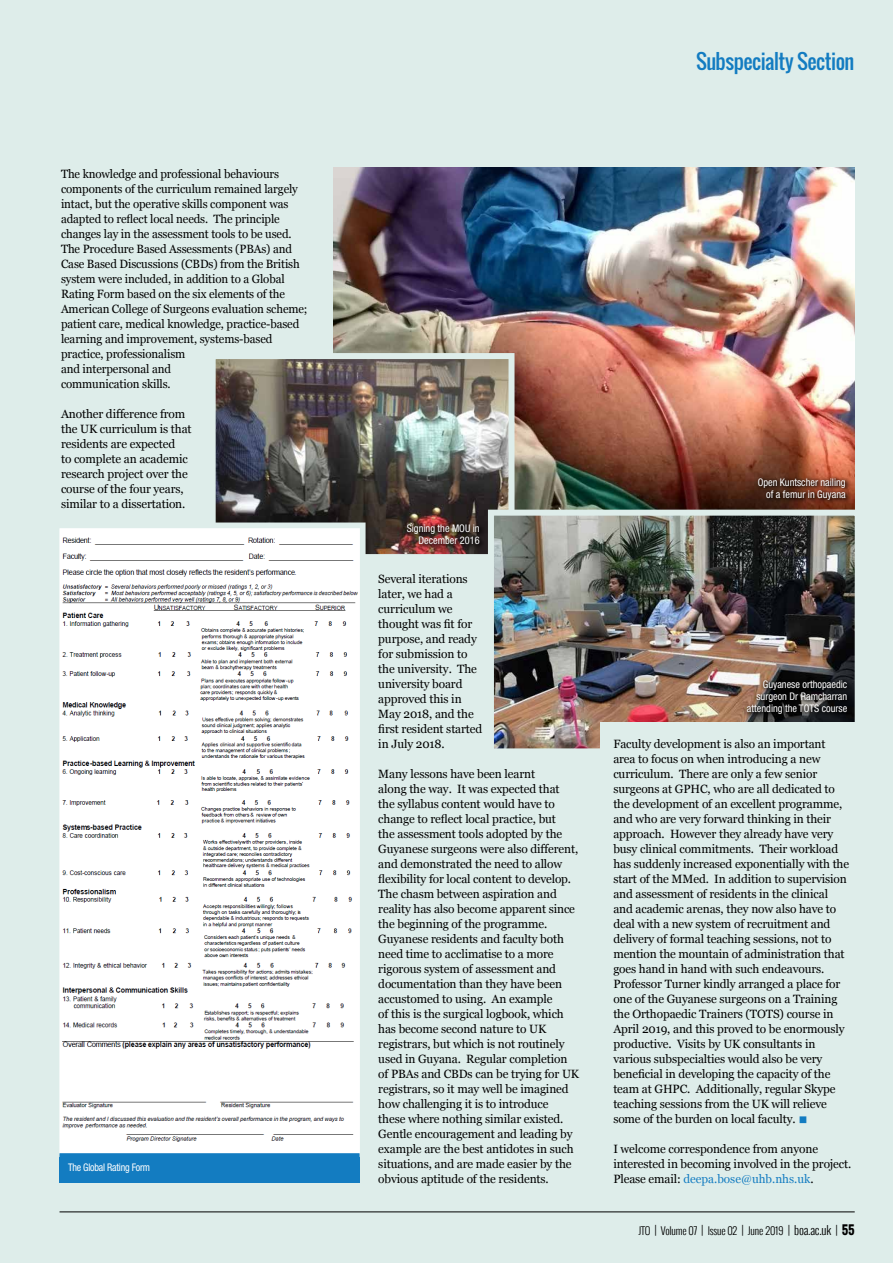
<style>
.page{position:relative;width:893px;height:1263px;background:#deedea}
.page>*{position:absolute;margin:0;border:0;box-sizing:border-box;transform-origin:0 0}
.t1{font:20.25px "Oswald";letter-spacing:-.02em;color:#137cc1}
.t2{font:12px/15px "Georgia";letter-spacing:-.01em;color:#000}
.t3{font:12px/15px "Georgia";letter-spacing:-.01em;color:#000;scale:.96 1}
.t4{font:condensed 10.5px/12px "Helvetica Neue";color:#fff;text-align:right}
.t5{font:300 10.5px "Oswald";letter-spacing:-.02em;color:#000}
.t6{font:condensed 10.5px "Helvetica Neue";letter-spacing:-.02em;color:#fff;scale:.95 1}
.s1{color:#137cc1}
.s2{font-size:12px}
.s3{font-weight:700;font-size:12px}
</style>
<div class="page">
<hr style="left:60px;top:1211px;width:795px;height:1px;background:#000">
<img style="left:333px;top:167px;width:522px;height:343px">
<img style="left:217px;top:360px;width:290px;height:193px">
<div style="left:210px;top:353px;width:304px;height:207px;border:6px solid #deedea"></div>
<img style="left:495px;top:517px;width:359px;height:230px">
<div style="left:488px;top:510px;width:373px;height:244px;border:6px solid #deedea"></div>
<img style="left:61px;top:529px;width:298px;height:624px">
<div style="left:54px;top:522px;width:312px;height:641px;border:6px solid #deedea"></div>
<div style="left:600px;top:722px;width:279px;height:75px;background:#deedea"></div>
<div style="left:60px;top:1157px;width:300px;height:26px;background:#137cc1"></div>
<div style="left:60px;top:1153px;width:300px;height:8px;background:#137cc1"></div>
<div style="left:404px;top:521px;width:81px;height:29px;background:#000;opacity:.73"></div>
<div style="left:755px;top:475px;width:96px;height:30px;background:#000;opacity:.73"></div>
<div style="left:744px;top:677px;width:108px;height:43px;background:#000;opacity:.73"></div>
<p class="t3" style="left:61px;top:165px;width:258px">The knowledge and professional behaviours components of the curriculum remained largely intact, but the operative skills component was adapted to reflect local needs. The principle changes lay in the assessment tools to be used.<br>The Procedure Based Assessments (PBAs) and Case Based Discussions (CBDs) from the British system were included, in addition to a Global Rating Form based on the six elements of the American College of Surgeons evaluation scheme; patient care, medical knowledge, practice-based learning and improvement, systems-based practice, professionalism<br>and interpersonal and<br>communication skills.</p>
<p class="t2" style="left:61px;top:405px;width:132px">Another difference from the UK curriculum is that residents are expected<br>to complete an academic research project over the course of the four years, similar to a dissertation.</p>
<p class="t6" style="left:68px;top:1161px;width:88px">The Global Rating Form</p>
<h1 class="t1" style="left:696px;top:46px;width:160px">Subspecialty Section</h1>
<p class="t4" style="left:407px;top:523px;width:74px">Signing the MOU in<br>December 2016</p>
<p class="t2" style="left:378px;top:570px;width:106px">Several iterations later, we had a curriculum we thought was fit for purpose, and ready for submission to the university. The university board approved this in<br>May 2018, and the first resident started in July 2018.</p>
<p class="t2" style="left:378px;top:765px;width:202px">Many lessons have been learnt<br>along the way. It was expected that the syllabus content would have to change to reflect local practice, but<br>the assessment tools adopted by the Guyanese surgeons were also different, and demonstrated the need to allow flexibility for local content to develop.<br>The chasm between aspiration and reality has also become apparent since the beginning of the programme.<br>Guyanese residents and faculty both need time to acclimatise to a more rigorous system of assessment and documentation than they have been accustomed to using. An example<br>of this is the surgical logbook, which has become second nature to UK registrars, but which is not routinely used in Guyana. Regular completion of PBAs and CBDs can be trying for UK registrars, so it may well be imagined how challenging it is to introduce<br>these where nothing similar existed.<br>Gentle encouragement and leading by example are the best antidotes in such situations, and are made easier by the obvious aptitude of the residents.</p>
<p class="t4" style="left:758px;top:476px;width:90px">Open Kuntscher nailing of a femur in Guyana</p>
<p class="t4" style="left:747px;top:679px;width:102px">Guyanese orthopaedic surgeon Dr Ramcharran attending the TOTS course</p>
<p class="t2" style="left:613px;top:735px;width:237px">Faculty development is also an important area to focus on when introducing a new curriculum. There are only a few senior surgeons at GPHC, who are all dedicated to the development of an excellent programme, and who are very forward thinking in their approach. However they already have very busy clinical commitments. Their workload has suddenly increased exponentially with the start of the MMed. In addition to supervision and assessment of residents in the clinical and academic arenas, they now also have to deal with a new system of recruitment and delivery of formal teaching sessions, not to mention the mountain of administration that goes hand in hand with such endeavours.<br>Professor Turner kindly arranged a place for one of the Guyanese surgeons on a Training the Orthopaedic Trainers (TOTS) course in April 2019, and this proved to be enormously productive. Visits by UK consultants in various subspecialties would also be very beneficial in developing the capacity of the team at GHPC. Additionally, regular Skype teaching sessions from the UK will relieve some of the burden on local faculty. <span class="s1">■</span></p>
<p class="t2" style="left:613px;top:1140px;width:240px">I welcome correspondence from anyone interested in becoming involved in the project.<br>Please email: <span class="s1">deepa.bose@uhb.nhs.uk</span>.</p>
<p class="t5" style="left:638px;top:1223px;width:218px">JTO <span class="s2">|</span> Volume 07 <span class="s2">|</span> Issue 02 <span class="s2">|</span> June 2019 <span class="s2">| boa.ac.uk |</span> <span class="s3">55</span></p>
</div>
